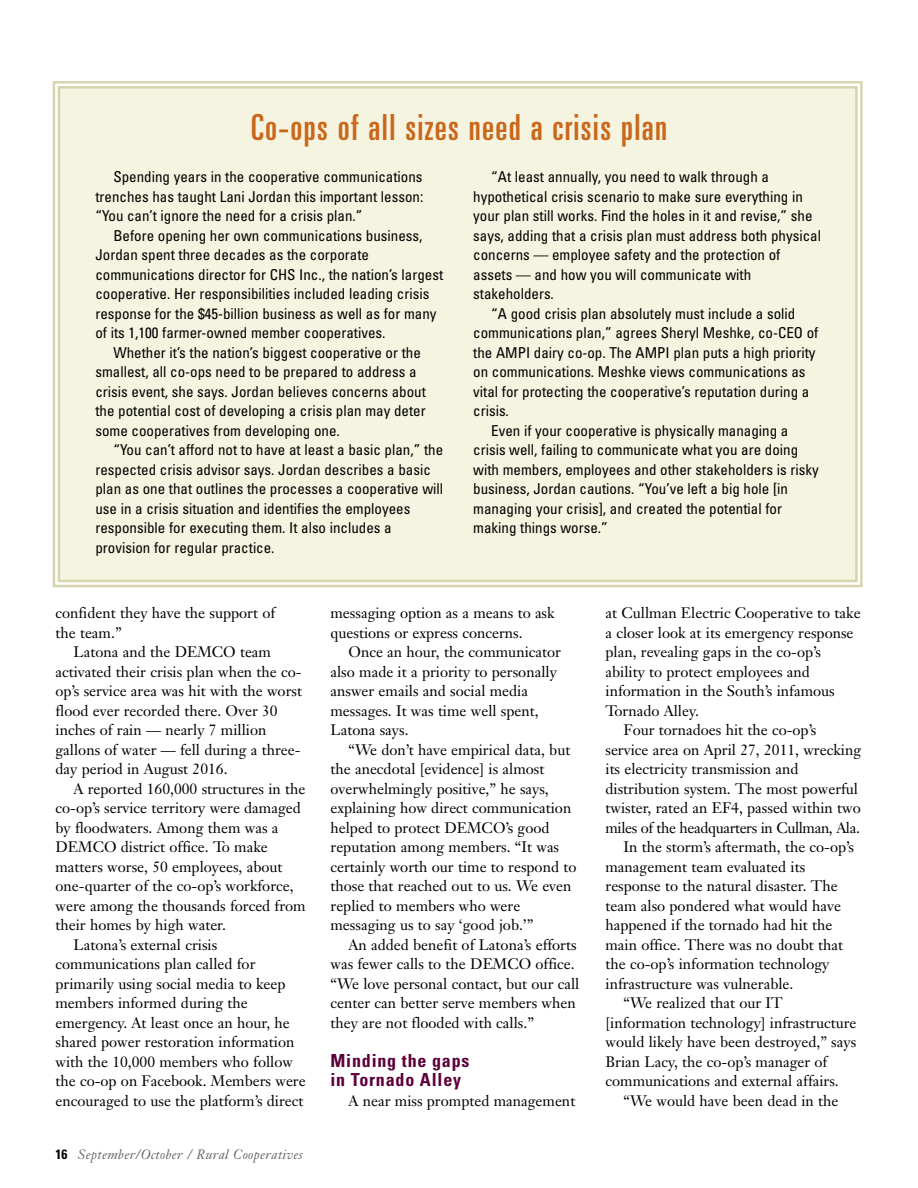
<style>
.page{position:relative;width:918px;height:1188px;background:#fff}
.page>*{position:absolute;margin:0;border:0;box-sizing:border-box;transform-origin:0 0}
.t1{font:ultra-condensed 36px "Univers";letter-spacing:.035em;color:#ca671b}
.t2{font:700 condensed 18px/19.5px "Univers";letter-spacing:.045em;color:#5d003a}
.t3{font:15px/19.5px "Janson Text";color:#000}
.t4{font:condensed 15px/19.5px "Univers";color:#000}
.t5{font:15px "Janson Text";letter-spacing:-.025em;color:#000}
.t6{font:italic 13.5px "Janson Text";letter-spacing:.025em;color:#666}
.s1{font-family:"Univers";font-weight:700;font-style:normal;font-stretch:condensed;color:#000}
</style>
<div class="page">
<div style="left:60px;top:88px;width:795px;height:492px;background:#f4f4e0"></div>
<h1 class="t1" style="left:251px;top:114px;width:417px">Co-ops of all sizes need a crisis plan</h1>
<p class="t4" style="left:95px;top:168px;width:330px;text-align:justify;text-indent:18px">Spending years in the cooperative communications trenches has taught Lani Jordan this important lesson: “You can’t ignore the need for a crisis plan.”</p>
<p class="t4" style="left:95px;top:227px;width:349px;text-indent:18px">Before opening her own communications business, Jordan spent three decades as the corporate communications director for CHS Inc., the nation’s largest cooperative. Her responsibilities included leading crisis response for the $45-billion business as well as for many of its 1,100 farmer-owned member cooperatives.</p>
<p class="t4" style="left:95px;top:344px;width:332px;text-indent:18px">Whether it’s the nation’s biggest cooperative or the smallest, all co-ops need to be prepared to address a crisis event, she says. Jordan believes concerns about the potential cost of developing a crisis plan may deter some cooperatives from developing one.</p>
<p class="t4" style="left:95px;top:441px;width:349px;text-indent:18px">“You can’t afford not to have at least a basic plan,” the respected crisis advisor says. Jordan describes a basic plan as one that outlines the processes a cooperative will use in a crisis situation and identifies the employees responsible for executing them. It also includes a provision for regular practice.</p>
<p class="t4" style="left:491px;top:168px;width:279px">“At least annually, you need to walk through a</p>
<p class="t4" style="left:473px;top:188px;width:331px">hypothetical crisis scenario to make sure everything in</p>
<p class="t4" style="left:473px;top:207px;width:341px">your plan still works. Find the holes in it and revise,” she</p>
<p class="t4" style="left:473px;top:227px;width:349px">says, adding that a crisis plan must address both physical</p>
<p class="t4" style="left:473px;top:246px;width:309px">concerns — employee safety and the protection of</p>
<p class="t4" style="left:473px;top:266px;width:280px">assets — and how you will communicate with</p>
<p class="t4" style="left:473px;top:285px;width:82px">stakeholders.</p>
<p class="t4" style="left:491px;top:305px;width:306px">“A good crisis plan absolutely must include a solid</p>
<p class="t4" style="left:473px;top:324px;width:347px">communications plan,” agrees Sheryl Meshke, co-CEO of</p>
<p class="t4" style="left:473px;top:344px;width:344px">the AMPI dairy co-op. The AMPI plan puts a high priority</p>
<p class="t4" style="left:473px;top:363px;width:334px">on communications. Meshke views communications as</p>
<p class="t4" style="left:473px;top:383px;width:338px">vital for protecting the cooperative’s reputation during a</p>
<p class="t4" style="left:473px;top:402px;width:37px">crisis.</p>
<p class="t4" style="left:491px;top:422px;width:299px">Even if your cooperative is physically managing a</p>
<p class="t4" style="left:473px;top:441px;width:327px">crisis well, failing to communicate what you are doing</p>
<p class="t4" style="left:473px;top:461px;width:347px">with members, employees and other stakeholders is risky</p>
<p class="t4" style="left:473px;top:480px;width:316px">business, Jordan cautions. “You’ve left a big hole [in</p>
<p class="t4" style="left:473px;top:500px;width:310px">managing your crisis], and created the potential for</p>
<p class="t4" style="left:473px;top:519px;width:136px">making things worse.”</p>
<p class="t3" style="left:56px;top:605px;width:221px">confident they have the support of the team.”</p>
<p class="t3" style="left:56px;top:644px;width:248px;text-indent:18px">Latona and the DEMCO team activated their crisis plan when the co&shy;op’s service area was hit with the worst flood ever recorded there. Over 30 inches of rain — nearly 7 million gallons of water — fell during a three&shy;day period in August 2016.</p>
<p class="t3" style="left:74px;top:780px;width:233px">A reported 160,000 structures in the</p>
<p class="t3" style="left:56px;top:800px;width:247px">co-op’s service territory were damaged</p>
<p class="t3" style="left:56px;top:819px;width:225px">by floodwaters. Among them was a</p>
<p class="t3" style="left:56px;top:839px;width:214px">DEMCO district office. To make</p>
<p class="t3" style="left:56px;top:858px;width:229px">matters worse, 50 employees, about</p>
<p class="t3" style="left:56px;top:878px;width:240px">one-quarter of the co-op’s workforce,</p>
<p class="t3" style="left:56px;top:897px;width:252px">were among the thousands forced from</p>
<p class="t3" style="left:55px;top:917px;width:172px">their homes by high water.</p>
<p class="t3" style="left:74px;top:936px;width:145px">Latona’s external crisis</p>
<p class="t3" style="left:55px;top:956px;width:202px">communications plan called for</p>
<p class="t3" style="left:55px;top:975px;width:231px">primarily using social media to keep</p>
<p class="t3" style="left:55px;top:995px;width:194px">members informed during the</p>
<p class="t3" style="left:55px;top:1014px;width:236px">emergency. At least once an hour, he</p>
<p class="t3" style="left:55px;top:1034px;width:240px">shared power restoration information</p>
<p class="t3" style="left:55px;top:1053px;width:239px">with the 10,000 members who follow</p>
<p class="t3" style="left:55px;top:1073px;width:252px">the co-op on Facebook. Members were</p>
<p class="t3" style="left:55px;top:1092px;width:250px">encouraged to use the platform’s direct</p>
<p class="t6" style="left:56px;top:1150px;width:249px"><span class="s1">16</span> September/October / Rural Cooperatives</p>
<p class="t3" style="left:330px;top:605px;width:226px">messaging option as a means to ask questions or express concerns.</p>
<p class="t3" style="left:330px;top:644px;width:232px;text-indent:18px">Once an hour, the communicator also made it a priority to personally answer emails and social media messages. It was time well spent,<br>Latona says.</p>
<p class="t3" style="left:330px;top:741px;width:247px;text-indent:18px">“We don’t have empirical data, but the anecdotal [evidence] is almost overwhelmingly positive,” he says, explaining how direct communication helped to protect DEMCO’s good reputation among members. “It was certainly worth our time to respond to those that reached out to us. We even replied to members who were messaging us to say ‘good job.’”</p>
<p class="t3" style="left:331px;top:936px;width:250px;text-indent:18px">An added benefit of Latona’s efforts was fewer calls to the DEMCO office. “We love personal contact, but our call center can better serve members when they are not flooded with calls.”</p>
<p class="t2" style="left:330px;top:1052px;width:140px">Minding the gaps in Tornado Alley</p>
<p class="t3" style="left:349px;top:1092px;width:228px">A near miss prompted management</p>
<p class="t3" style="left:606px;top:605px;width:257px">at Cullman Electric Cooperative to take</p>
<p class="t3" style="left:605px;top:624px;width:250px">a closer look at its emergency response</p>
<p class="t3" style="left:605px;top:644px;width:217px">plan, revealing gaps in the co-op’s</p>
<p class="t3" style="left:605px;top:663px;width:206px">ability to protect employees and</p>
<p class="t3" style="left:605px;top:683px;width:231px">information in the South’s infamous</p>
<p class="t3" style="left:605px;top:702px;width:95px">Tornado Alley.</p>
<p class="t3" style="left:624px;top:722px;width:194px">Four tornadoes hit the co-op’s</p>
<p class="t3" style="left:605px;top:741px;width:257px">service area on April 27, 2011, wrecking</p>
<p class="t3" style="left:605px;top:761px;width:195px">its electricity transmission and</p>
<p class="t3" style="left:605px;top:780px;width:254px">distribution system. The most powerful</p>
<p class="t3" style="left:606px;top:800px;width:257px">twister, rated an EF4, passed within two</p>
<p class="t5" style="left:606px;top:821px;width:256px">miles of the headquarters in Cullman, Ala.</p>
<p class="t3" style="left:624px;top:839px;width:232px">In the storm’s aftermath, the co-op’s</p>
<p class="t3" style="left:605px;top:858px;width:201px">management team evaluated its</p>
<p class="t3" style="left:605px;top:878px;width:234px">response to the natural disaster. The</p>
<p class="t3" style="left:605px;top:897px;width:237px">team also pondered what would have</p>
<p class="t3" style="left:606px;top:917px;width:229px">happened if the tornado had hit the</p>
<p class="t3" style="left:606px;top:936px;width:239px">main office. There was no doubt that</p>
<p class="t3" style="left:606px;top:956px;width:225px">the co-op’s information technology</p>
<p class="t3" style="left:606px;top:975px;width:189px">infrastructure was vulnerable.</p>
<p class="t3" style="left:624px;top:995px;width:161px">“We realized that our IT</p>
<p class="t3" style="left:606px;top:1014px;width:253px">[information technology] infrastructure</p>
<p class="t3" style="left:606px;top:1034px;width:252px">would likely have been destroyed,” says</p>
<p class="t3" style="left:605px;top:1053px;width:223px">Brian Lacy, the co-op’s manager of</p>
<p class="t3" style="left:605px;top:1073px;width:235px">communications and external affairs.</p>
<p class="t3" style="left:624px;top:1092px;width:216px">“We would have been dead in the</p>
</div>
